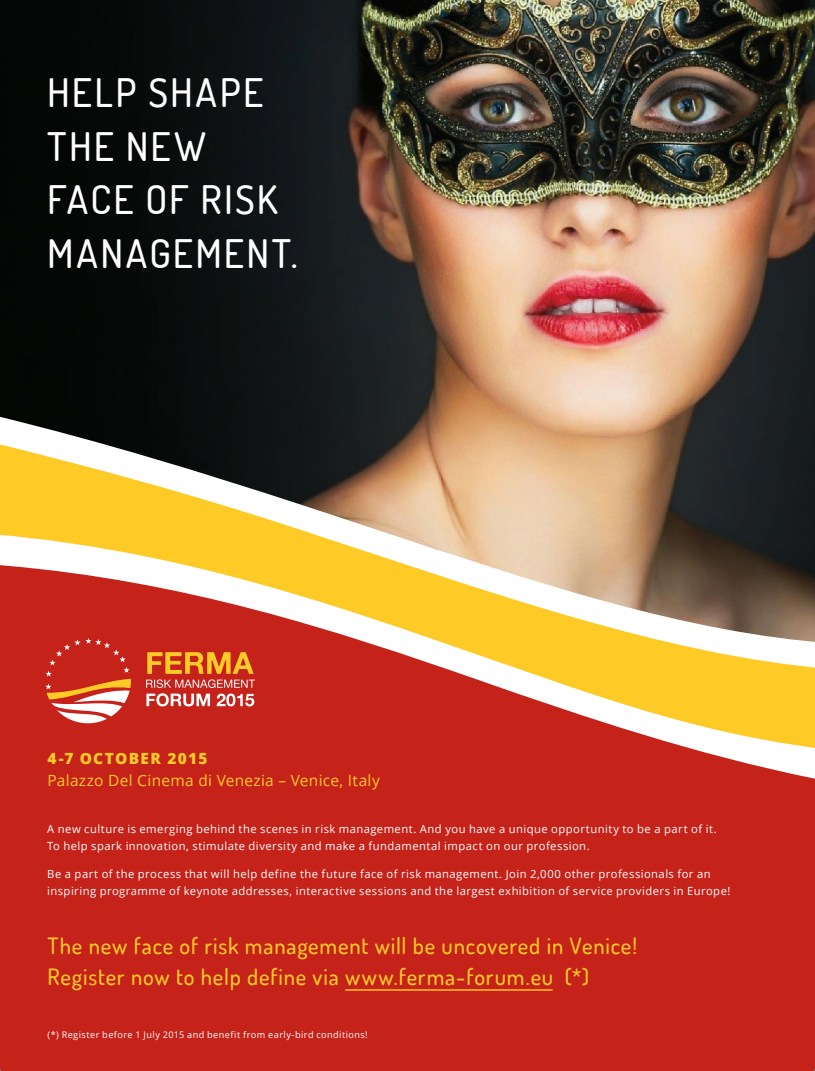
<style>
.page{position:relative;width:815px;height:1071px;background:#fff}
.page>*{position:absolute;margin:0;border:0;box-sizing:border-box;transform-origin:0 0}
.t1{font:500 39.38px/53.4px "Dosis";letter-spacing:.055em;color:#fff}
.t2{font:500 22.5px/30.9px "Dosis";letter-spacing:.035em;color:#fecb26}
.t3{font:15.5px/22.5px "Open Sans";letter-spacing:.02em;color:#fecb26}
.t4{font:11.25px/16.9px "Open Sans";letter-spacing:.04em;color:#fff}
.t5{font:9.12px "Open Sans";letter-spacing:.05em;color:#fff}
.s1{font-weight:800}
</style>
<div class="page">
<img style="left:0;top:0;width:815px;height:410px">
<svg style="left:0;top:410px;width:815px;height:29px;background:#5a4b3e"></svg>
<div style="left:0;top:750px;width:815px;height:321px;background:#c5221a"></div>
<svg style="left:0;top:439px;width:815px;height:311px"></svg>
<hr style="left:345px;top:989px;width:208px;height:1px;background:#fecb26">
<svg style="left:45px;top:638px;width:86px;height:85px;background:#d35543"></svg>
<svg style="left:146px;top:652px;width:109px;height:54px;background:#da6841"></svg>
<svg style="left:813px;top:1061px;width:2px;height:10px"></svg>
<p class="t1" style="left:47px;top:65px;width:252px">HELP SHAPE<br>THE NEW<br>FACE OF RISK<br>MANAGEMENT.</p>
<p class="t3" style="left:48px;top:746px;width:334px"><span class="s1">4-7 OCTOBER 2015<br></span>Palazzo Del Cinema di Venezia – Venice, Italy</p>
<p class="t4" style="left:47px;top:820px;width:671px">A new culture is emerging behind the scenes in risk management. And you have a unique opportunity to be a part of it.<br>To help spark innovation, stimulate diversity and make a fundamental impact on our profession.</p>
<p class="t4" style="left:47px;top:865px;width:685px">Be a part of the process that will help define the future face of risk management. Join 2,000 other professionals for an inspiring programme of keynote addresses, interactive sessions and the largest exhibition of service providers in Europe!</p>
<p class="t2" style="left:48px;top:929px;width:591px">The new face of risk management will be uncovered in Venice!<br>Register now to help define via www.ferma-forum.eu (*)</p>
<p class="t5" style="left:48px;top:1029px;width:322px">(*) Register before 1 July 2015 and benefit from early-bird conditions!</p>
</div>
